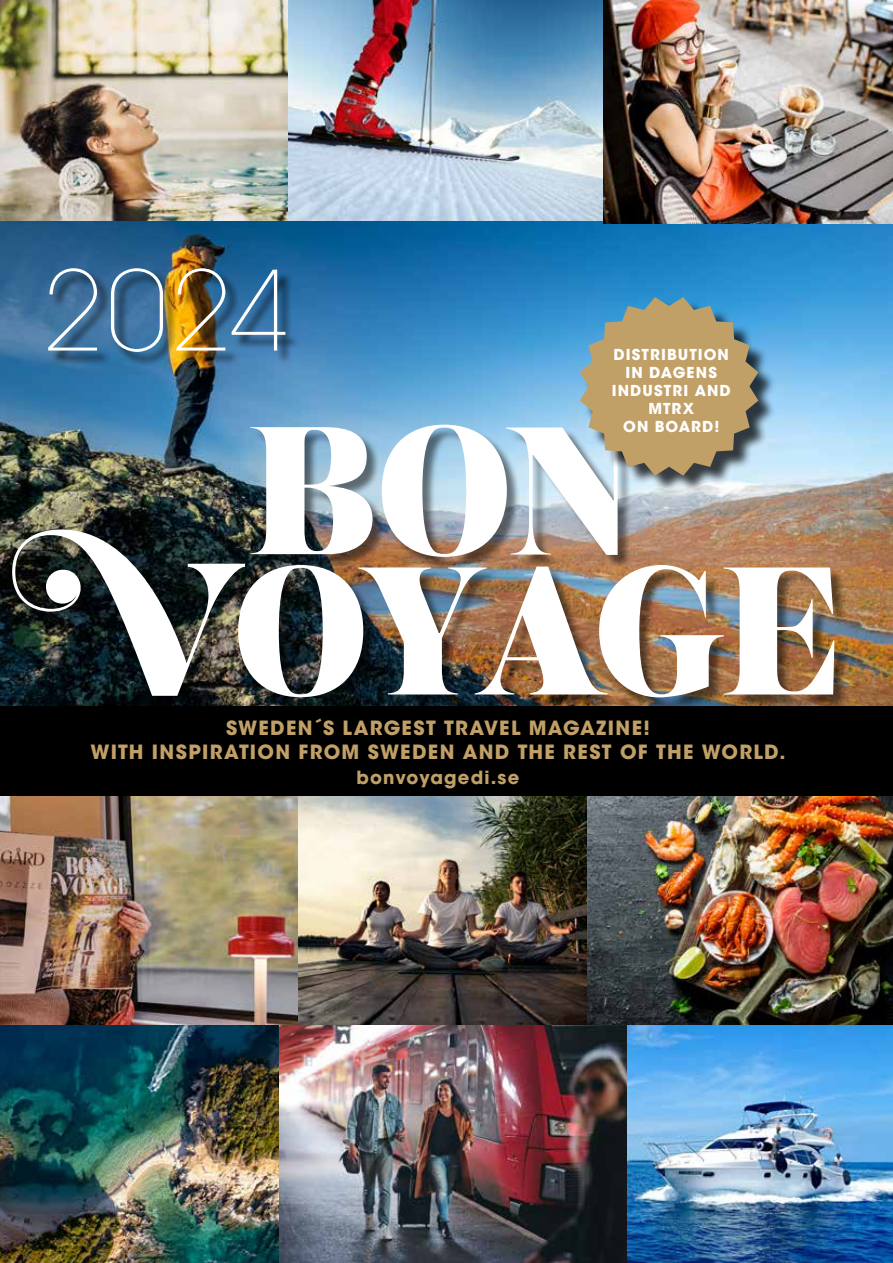
<style>
.page{position:relative;width:893px;height:1263px;background:#fff}
.page>*{position:absolute;margin:0;border:0;box-sizing:border-box;transform-origin:0 0}
.t1{font:900 193.35px "Austin";color:#fff}
.t2{font:200 109.35px "ITC Avant Garde Std";color:#fff}
.t3{font:700 19.5px/23.4px "ITC Avant Garde Std";letter-spacing:.065em;color:#c1a068;text-align:center}
.t4{font:700 18px "ITC Avant Garde Std";letter-spacing:.065em;color:#c1a068}
.t5{font:700 15px/18px "ITC Avant Garde Std";letter-spacing:.075em;color:#fff;text-align:center}
</style>
<div class="page">
<img style="left:586px;top:795px;width:307px;height:230px">
<img style="left:287px;top:0;width:317px;height:221px">
<img style="left:0;top:0;width:287px;height:221px">
<img style="left:0;top:221px;width:893px;height:485px">
<div style="left:253px;top:427px;width:396px;height:144px;background:#000;opacity:.5"></div>
<svg style="left:250px;top:425px;width:257px;height:104px"></svg>
<div style="left:14px;top:531px;width:834px;height:180px;background:#000;opacity:.5"></div>
<img style="left:12px;top:529px;width:822px;height:168px">
<img style="left:604px;top:0;width:289px;height:223px">
<img style="left:0;top:795px;width:298px;height:230px">
<img style="left:298px;top:795px;width:288px;height:230px">
<div style="left:583px;top:300px;width:193px;height:193px;background:#000;opacity:.75"></div>
<svg style="left:580px;top:297px;width:178px;height:179px;background:#a49c7f"></svg>
<div style="left:50px;top:270px;width:250px;height:97px;background:#000;opacity:.75"></div>
<img style="left:0;top:1025px;width:893px;height:238px">
<div style="left:0;top:706px;width:893px;height:89px;background:#000"></div>
<h2 class="t2" style="left:42px;top:247px;width:251px">2024</h2>
<p class="t5" style="left:612px;top:345px;width:120px">DISTRIBUTION<br>IN DAGENS<br>INDUSTRI AND<br>MTRX<br>ON BOARD!</p>
<h1 class="t1" style="left:502px;top:349px;width:135px">N</h1>
<p class="t3" style="left:90px;top:716px;width:696px">SWEDEN´S LARGEST TRAVEL MAGAZINE!<br>WITH INSPIRATION FROM SWEDEN AND THE REST OF THE WORLD.</p>
<p class="t4" style="left:357px;top:766px;width:164px">bonvoyagedi.se</p>
</div>
